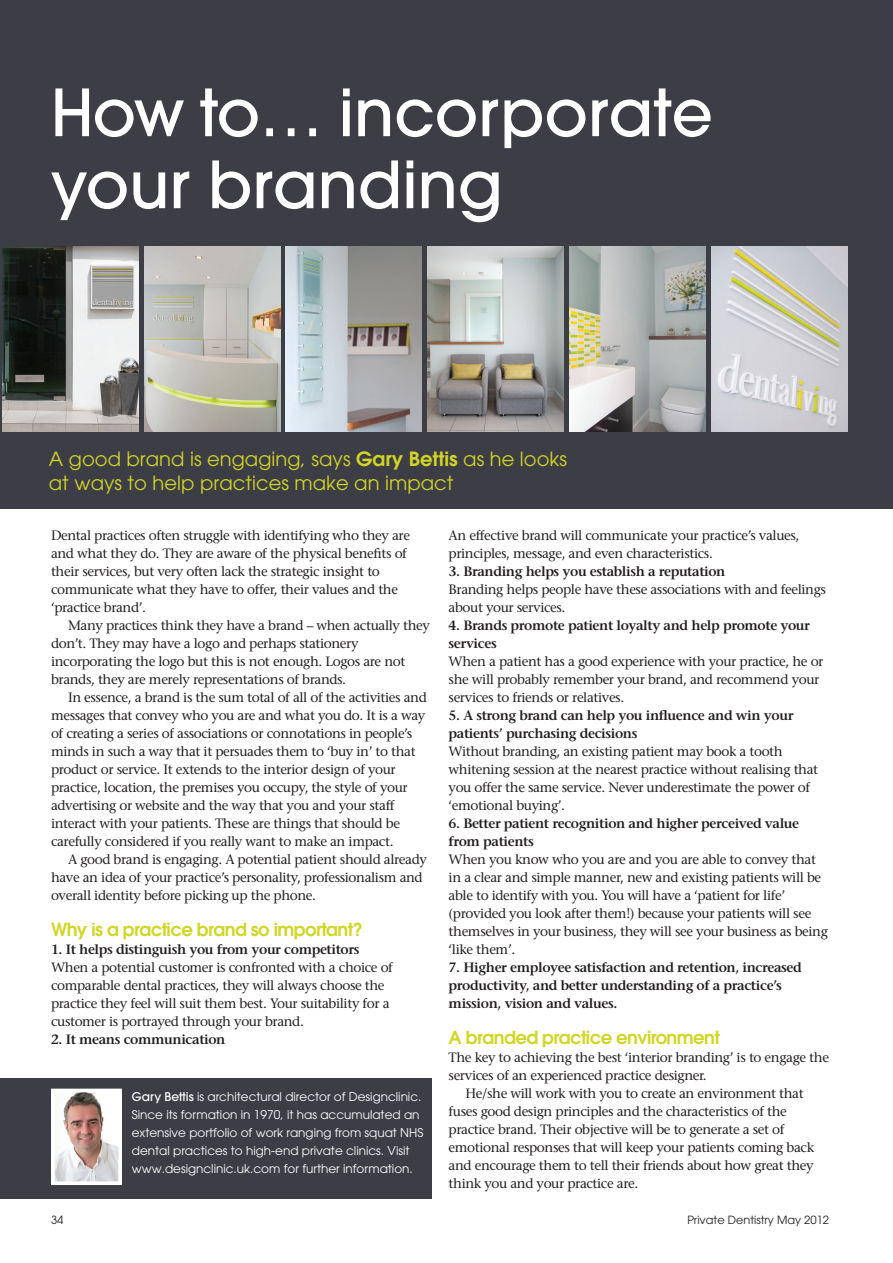
<style>
.page{position:relative;width:893px;height:1263px;background:#fff}
.page>*{position:absolute;margin:0;border:0;box-sizing:border-box;transform-origin:0 0}
.Headline{font:500 64.5px/72px "Avant Garde";color:#fff}
.Standfirst{font:19.5px/24px "Avant Garde";letter-spacing:.005em;color:#d1d626}
.Subhead{font:600 18px "Avant Garde";letter-spacing:-.03em;color:#d1d626}
.Article_First_Paragr{font:13.5px/18px "Stone Serif";letter-spacing:-.03em;color:#231f20}
.Article_Body_Text{font:13.5px/18px "Stone Serif";letter-spacing:-.03em;color:#231f20}
.Article_First_Paragr-2{font:600 13.5px/18px "Stone Serif";letter-spacing:-.03em;color:#231f20}
.t1{font:12px/18px "Avant Garde";color:#fff}
.Strap_and_date{font:11.25px "Avant Garde";color:#231f20}
.s1{font-weight:600}
.s2{font-weight:500}
</style>
<div class="page">
<div style="left:0;top:0;width:893px;height:509px;background:#3d3d46"></div>
<img style="left:2px;top:247px;width:136px;height:184px">
<img style="left:144px;top:247px;width:136px;height:184px">
<img style="left:286px;top:247px;width:136px;height:184px">
<img style="left:428px;top:247px;width:136px;height:184px">
<img style="left:712px;top:247px;width:136px;height:184px">
<img style="left:570px;top:247px;width:136px;height:184px">
<div style="left:0;top:1078px;width:432px;height:121px;background:#3d3d46"></div>
<img style="left:56px;top:1094px;width:61px;height:86px">
<div style="left:51px;top:1089px;width:71px;height:96px;border:4px solid #fff"></div>
<p class="Headline" style="left:51px;top:77px;width:664px">How to… incorporate your branding</p>
<p class="Standfirst" style="left:49px;top:447px;width:519px">A good brand is engaging, says <span class="s1">Gary Bettis</span> as he looks at ways to help practices make an impact</p>
<p class="Article_First_Paragr" style="left:51px;top:526px;width:360px">Dental practices often struggle with identifying who they are and what they do. They are aware of the physical benefits of their services, but very often lack the strategic insight to communicate what they have to offer, their values and the ‘practice brand’.</p>
<p class="Article_Body_Text" style="left:51px;top:616px;width:380px;text-indent:17px">Many practices think they have a brand – when actually they don’t. They may have a logo and perhaps stationery incorporating the logo but this is not enough. Logos are not brands, they are merely representations of brands.</p>
<p class="Article_Body_Text" style="left:51px;top:688px;width:377px;text-indent:17px">In essence, a brand is the sum total of all of the activities and messages that convey who you are and what you do. It is a way of creating a series of associations or connotations in people’s minds in such a way that it persuades them to ‘buy in’ to that product or service. It extends to the interior design of your practice, location, the premises you occupy, the style of your advertising or website and the way that you and your staff interact with your patients. These are things that should be carefully considered if you really want to make an impact.</p>
<p class="Article_Body_Text" style="left:51px;top:850px;width:377px;text-indent:17px">A good brand is engaging. A potential patient should already have an idea of your practice’s personality, professionalism and overall identity before picking up the phone.</p>
<p class="Subhead" style="left:51px;top:918px;width:313px">Why is a practice brand so important?</p>
<p class="Article_First_Paragr-2" style="left:51px;top:940px;width:310px">1. It helps distinguish you from your competitors</p>
<p class="Article_First_Paragr" style="left:51px;top:958px;width:343px">When a potential customer is confronted with a choice of comparable dental practices, they will always choose the practice they feel will suit them best. Your suitability for a customer is portrayed through your brand.</p>
<p class="Article_First_Paragr-2" style="left:51px;top:1030px;width:176px">2. It means communication</p>
<p class="t1" style="left:132px;top:1087px;width:293px"><span class="s2">Gary Bettis</span> is architectural director of Designclinic.<br>Since its formation in 1970, it has accumulated an extensive portfolio of work ranging from squat NHS dental practices to high-end private clinics. Visit www.designclinic.uk.com for further information.</p>
<p class="Article_First_Paragr" style="left:449px;top:526px;width:352px">An effective brand will communicate your practice’s values, principles, message, and even characteristics.</p>
<p class="Article_First_Paragr-2" style="left:449px;top:562px;width:278px">3. Branding helps you establish a reputation</p>
<p class="Article_First_Paragr" style="left:449px;top:580px;width:379px">Branding helps people have these associations with and feelings about your services.</p>
<p class="Article_First_Paragr-2" style="left:449px;top:616px;width:363px">4. Brands promote patient loyalty and help promote your services</p>
<p class="Article_First_Paragr" style="left:449px;top:652px;width:376px">When a patient has a good experience with your practice, he or she will probably remember your brand, and recommend your services to friends or relatives.</p>
<p class="Article_First_Paragr-2" style="left:449px;top:706px;width:346px">5. A strong brand can help you influence and win your patients’ purchasing decisions</p>
<p class="Article_First_Paragr" style="left:449px;top:742px;width:371px">Without branding, an existing patient may book a tooth whitening session at the nearest practice without realising that you offer the same service. Never underestimate the power of ‘emotional buying’.</p>
<p class="Article_First_Paragr-2" style="left:449px;top:814px;width:352px">6. Better patient recognition and higher perceived value from patients</p>
<p class="Article_First_Paragr" style="left:449px;top:850px;width:381px">When you know who you are and you are able to convey that in a clear and simple manner, new and existing patients will be able to identify with you. You will have a ‘patient for life’ (provided you look after them!) because your patients will see themselves in your business, they will see your business as being ‘like them’.</p>
<p class="Article_First_Paragr-2" style="left:449px;top:958px;width:355px">7. Higher employee satisfaction and retention, increased productivity, and better understanding of a practice’s mission, vision and values.</p>
<p class="Subhead" style="left:449px;top:1026px;width:273px">A branded practice environment</p>
<p class="Article_First_Paragr" style="left:449px;top:1048px;width:382px">The key to achieving the best ‘interior branding’ is to engage the services of an experienced practice designer.</p>
<p class="Article_Body_Text" style="left:449px;top:1084px;width:367px;text-indent:17px">He/she will work with you to create an environment that fuses good design principles and the characteristics of the practice brand. Their objective will be to generate a set of emotional responses that will keep your patients coming back and encourage them to tell their friends about how great they think you and your practice are.</p>
<p class="Strap_and_date" style="left:51px;top:1213px;width:14px">34</p>
<p class="Strap_and_date" style="left:687px;top:1213px;width:143px">Private Dentistry May 2012</p>
</div>
